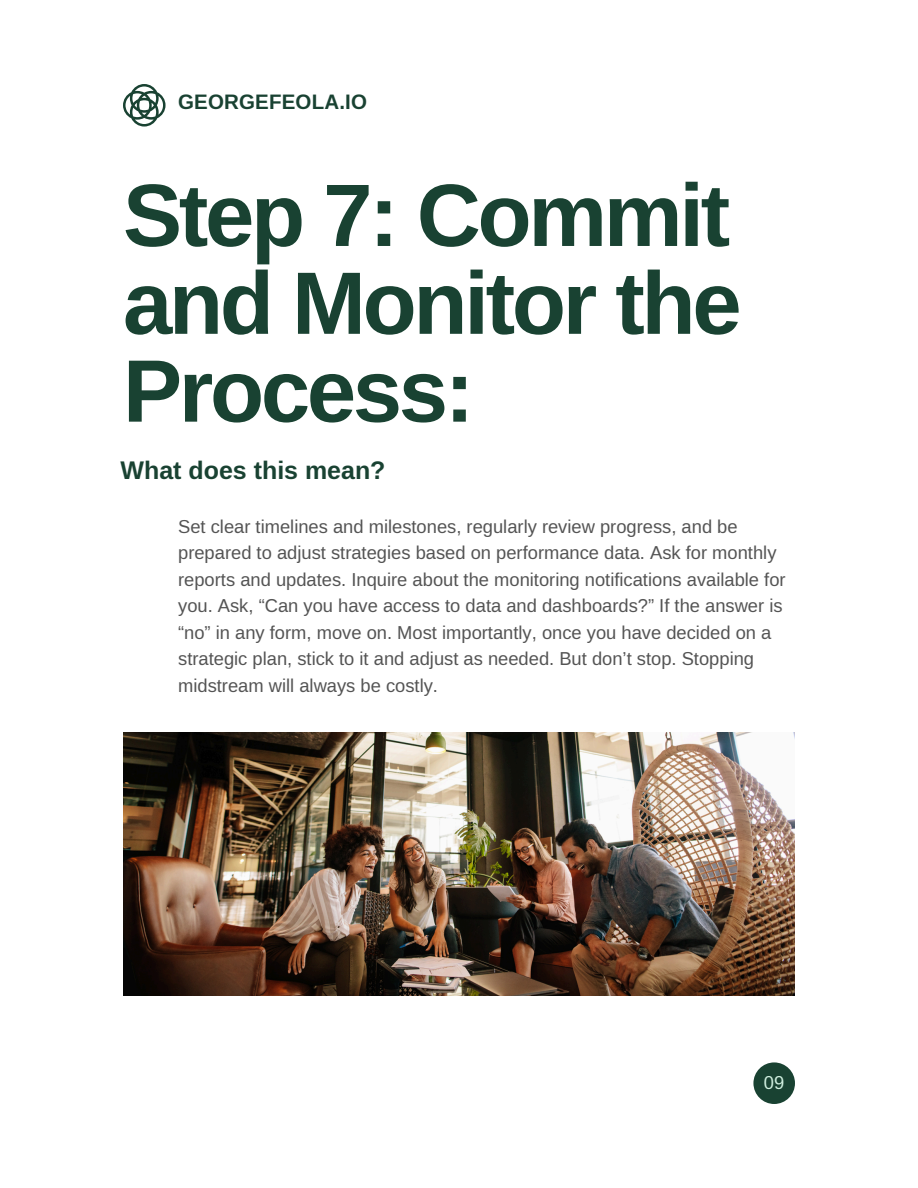
<style>
.page{position:relative;width:918px;height:1188px;background:#fff}
.page>*{position:absolute;margin:0;border:0;box-sizing:border-box;transform-origin:0 0}
.t1{font:700 88.65px/87.9px "Libra Sans";letter-spacing:-.035em;color:#194232}
.t2{font:700 25.05px "Libra Sans";color:#194232}
.t3{font:700 20.55px "Libra Sans";letter-spacing:.01em;color:#194232}
.t4{font:18.3px/26.4px "Libra Sans";color:#545454}
.t5{font:18.3px "Libra Sans";color:#d0efdf}
</style>
<div class="page">
<svg style="left:123px;top:84px;width:43px;height:43px"></svg>
<div style="left:753px;top:1062px;width:42px;height:42px;background:#194232;border-radius:50%"></div>
<img style="left:123px;top:732px;width:672px;height:263px">
<p class="t3" style="left:178px;top:90px;width:190px">GEORGEFEOLA.IO</p>
<p class="t1" style="left:123px;top:171px;width:620px">Step 7: Commit and Monitor the<br>Process:</p>
<p class="t2" style="left:121px;top:457px;width:267px">What does this mean?</p>
<h2 class="t4" style="left:178px;top:513px;width:609px">Set clear timelines and milestones, regularly review progress, and be prepared to adjust strategies based on performance data. Ask for monthly reports and updates. Inquire about the monitoring notifications available for you. Ask, “Can you have access to data and dashboards?” If the answer is “no” in any form, move on. Most importantly, once you have decided on a strategic plan, stick to it and adjust as needed. But don’t stop. Stopping midstream will always be costly.</h2>
<h3 class="t5" style="left:764px;top:1072px;width:22px">09</h3>
</div>
